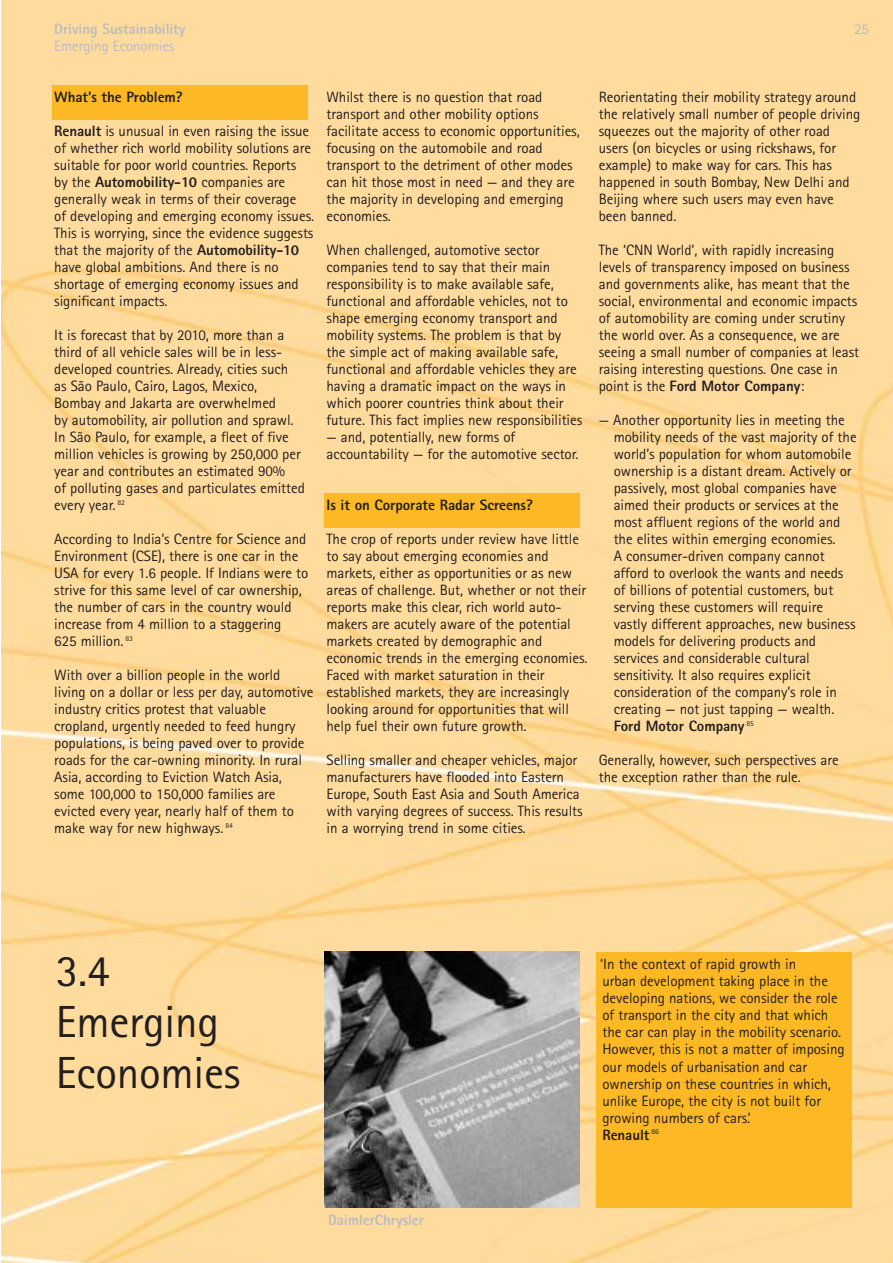
<style>
.page{position:relative;width:893px;height:1263px;background:#fff}
.page>*{position:absolute;margin:0;border:0;box-sizing:border-box;transform-origin:0 0}
.t1{font:45px/51px "Rotis Sans Serif";letter-spacing:-.005em;color:#231f1f}
.t2{font:15px/17px "Rotis Sans Serif";letter-spacing:-.005em;color:#231f1f}
.t3{font:800 15px "Rotis Sans Serif";letter-spacing:-.005em;color:#231f1f}
.t4{font:800 15px "Rotis Sans Serif";letter-spacing:-.005em;color:#bbbdc0}
.t5{font:15px "Rotis Sans Serif";letter-spacing:-.005em;color:#bbbdc0}
.s1{font-weight:800}
</style>
<div class="page">
<img style="left:1px;top:0;width:891px;height:1263px">
<div style="left:52px;top:85px;width:255px;height:34px;background:#fdb825"></div>
<div style="left:324px;top:493px;width:255px;height:34px;background:#fdb825"></div>
<div style="left:596px;top:952px;width:255px;height:256px;background:#fdb825"></div>
<img style="left:324px;top:952px;width:255px;height:255px">
<p class="t4" style="left:54px;top:24px;width:133px">Driving Sustainability</p>
<p class="t5" style="left:854px;top:24px;width:16px">25</p>
<p class="t5" style="left:54px;top:41px;width:122px">Emerging Economies</p>
<p class="t3" style="left:54px;top:92px;width:130px">What’s the Problem?</p>
<p class="t2" style="left:54px;top:124px;width:261px"><span class="s1">Renault</span> is unusual in even raising the issue of whether rich world mobility solutions are suitable for poor world countries. Reports<br>by the <span class="s1">Automobility-10</span> companies are generally weak in terms of their coverage<br>of developing and emerging economy issues.<br>This is worrying, since the evidence suggests that the majority of the <span class="s1">Automobility-10 </span>have global ambitions. And there is no shortage of emerging economy issues and significant impacts.</p>
<p class="t2" style="left:54px;top:328px;width:252px">It is forecast that by 2010, more than a third of all vehicle sales will be in less&shy;developed countries. Already, cities such<br>as São Paulo, Cairo, Lagos, Mexico, Bombay and Jakarta are overwhelmed<br>by automobility, air pollution and sprawl.<br>In São Paulo, for example, a fleet of five million vehicles is growing by 250,000 per year and contributes an estimated 90%<br>of polluting gases and particulates emitted every year. <sup>82</sup></p>
<p class="t2" style="left:54px;top:532px;width:255px">According to India’s Centre for Science and Environment (CSE), there is one car in the USA for every 1.6 people. If Indians were to strive for this same level of car ownership, the number of cars in the country would increase from 4 million to a staggering<br>625 million. <sup>83</sup></p>
<p class="t2" style="left:54px;top:668px;width:261px">With over a billion people in the world living on a dollar or less per day, automotive industry critics protest that valuable cropland, urgently needed to feed hungry populations, is being paved over to provide roads for the car-owning minority. In rural Asia, according to Eviction Watch Asia, some 100,000 to 150,000 families are evicted every year, nearly half of them to make way for new highways. <sup>84</sup></p>
<p class="t2" style="left:326px;top:90px;width:255px">Whilst there is no question that road transport and other mobility options facilitate access to economic opportunities, focusing on the automobile and road transport to the detriment of other modes can hit those most in need — and they are the majority in developing and emerging economies.</p>
<p class="t2" style="left:326px;top:243px;width:257px">When challenged, automotive sector companies tend to say that their main responsibility is to make available safe, functional and affordable vehicles, not to shape emerging economy transport and mobility systems. The problem is that by the simple act of making available safe, functional and affordable vehicles they are having a dramatic impact on the ways in which poorer countries think about their future. This fact implies new responsibilities</p>
<p class="t2" style="left:326px;top:430px;width:253px">— and, potentially, new forms of accountability — for the automotive sector.</p>
<p class="t3" style="left:326px;top:500px;width:208px">Is it on Corporate Radar Screens?</p>
<p class="t2" style="left:326px;top:532px;width:262px">The crop of reports under review have little to say about emerging economies and markets, either as opportunities or as new areas of challenge. But, whether or not their reports make this clear, rich world auto&shy;makers are acutely aware of the potential markets created by demographic and economic trends in the emerging economies.<br>Faced with market saturation in their established markets, they are increasingly looking around for opportunities that will help fuel their own future growth.</p>
<p class="t2" style="left:326px;top:753px;width:258px">Selling smaller and cheaper vehicles, major manufacturers have flooded into Eastern Europe, South East Asia and South America with varying degrees of success. This results in a worrying trend in some cities.</p>
<p class="t2" style="left:598px;top:90px;width:263px">Reorientating their mobility strategy around the relatively small number of people driving squeezes out the majority of other road users (on bicycles or using rickshaws, for example) to make way for cars. This has happened in south Bombay, New Delhi and Beijing where such users may even have been banned.</p>
<p class="t2" style="left:598px;top:243px;width:262px">The ‘CNN World’, with rapidly increasing levels of transparency imposed on business and governments alike, has meant that the social, environmental and economic impacts of automobility are coming under scrutiny the world over. As a consequence, we are seeing a small number of companies at least raising interesting questions. One case in point is the <span class="s1">Ford Motor Company</span>:</p>
<p class="t2" style="left:613px;top:413px;width:244px;text-indent:-15px">— Another opportunity lies in meeting the mobility needs of the vast majority of the world’s population for whom automobile ownership is a distant dream. Actively or passively, most global companies have aimed their products or services at the most affluent regions of the world and the elites within emerging economies.<br>A consumer-driven company cannot afford to overlook the wants and needs of billions of potential customers, but serving these customers will require vastly different approaches, new business models for delivering products and services and considerable cultural sensitivity. It also requires explicit consideration of the company’s role in creating — not just tapping — wealth.<br><span class="s1">Ford Motor Company</span> <sup>85</sup></p>
<p class="t2" style="left:598px;top:753px;width:241px">Generally, however, such perspectives are the exception rather than the rule.</p>
<h1 class="t1" style="left:56px;top:950px;width:186px">3.4<br>Emerging<br>Economies</h1>
<p class="t4" style="left:328px;top:1214px;width:98px">DaimlerChrysler</p>
<p class="t2" style="left:600px;top:957px;width:246px">‘In the context of rapid growth in<br>urban development taking place in the developing nations, we consider the role of transport in the city and that which the car can play in the mobility scenario.<br>However, this is not a matter of imposing our models of urbanisation and car ownership on these countries in which, unlike Europe, the city is not built for growing numbers of cars.’<br><span class="s1">Renault</span> <sup>86</sup></p>
</div>
